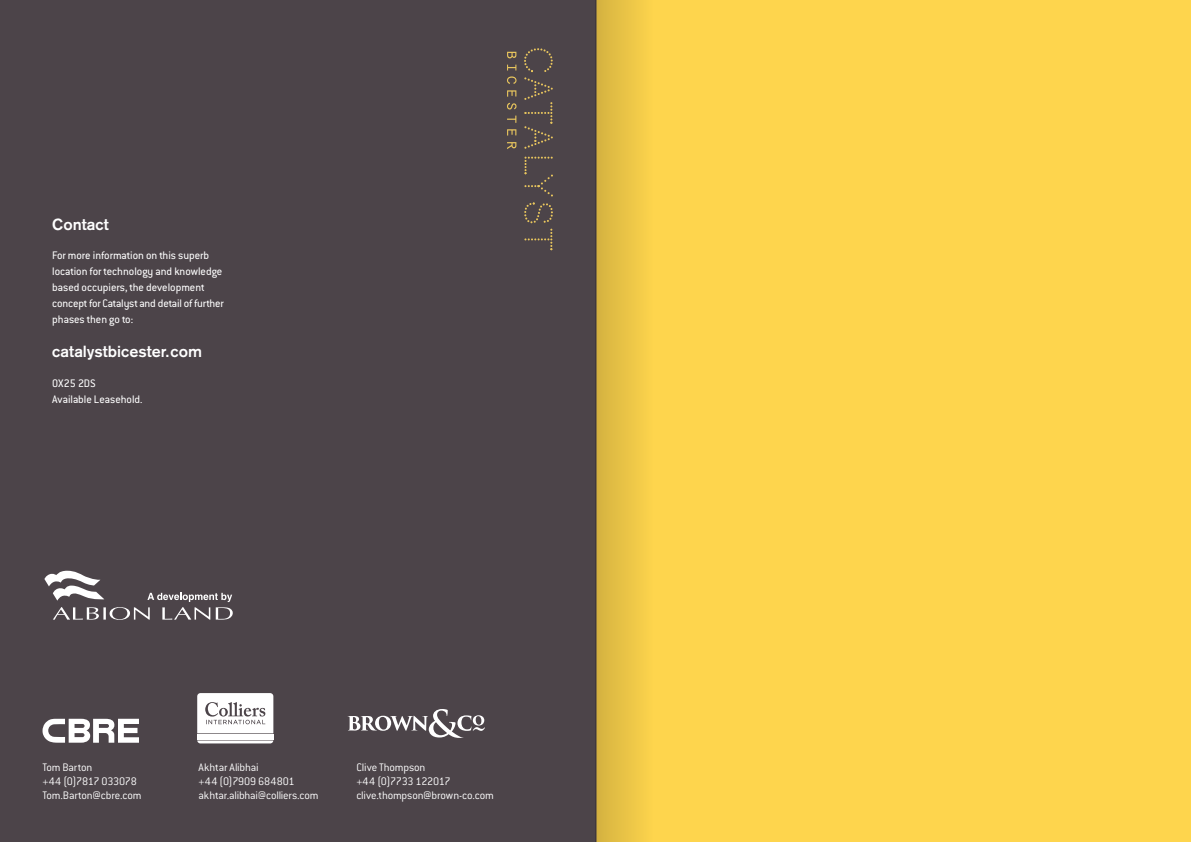
<style>
.page{position:relative;width:1191px;height:842px;background:#fff}
.page>*{position:absolute;margin:0;border:0;box-sizing:border-box;transform-origin:0 0}
.t1{font:500 16px "Akzidenz Grotesk BE";color:#fff}
.t2{font:12px/16px "Conduit ITC Std";color:#fff}
.t3{font:300 12px/14.4px "Conduit ITC Std";letter-spacing:-.015em;color:#fff}
</style>
<div class="page">
<div style="left:0;top:0;width:604px;height:842px;background:#4c4449"></div>
<svg style="left:44px;top:571px;width:189px;height:49px"></svg>
<svg style="left:43px;top:719px;width:96px;height:24px"></svg>
<hr style="left:197px;top:737px;width:76px;height:3px;background:#fff">
<hr style="left:197px;top:734px;width:76px;height:2px;background:#fff">
<svg style="left:197px;top:740px;width:76px;height:3px"></svg>
<svg style="left:197px;top:693px;width:76px;height:40px"></svg>
<svg style="left:348px;top:709px;width:137px;height:29px"></svg>
<svg style="left:507px;top:52px;width:9px;height:6px"></svg>
<svg style="left:507px;top:65px;width:9px;height:19px"></svg>
<svg style="left:507px;top:90px;width:9px;height:7px"></svg>
<svg style="left:507px;top:103px;width:9px;height:6px"></svg>
<svg style="left:507px;top:116px;width:9px;height:7px"></svg>
<svg style="left:507px;top:129px;width:9px;height:7px"></svg>
<svg style="left:507px;top:142px;width:9px;height:7px"></svg>
<svg style="left:524px;top:229px;width:28px;height:21px"></svg>
<svg style="left:524px;top:157px;width:29px;height:39px"></svg>
<svg style="left:524px;top:202px;width:29px;height:21px"></svg>
<svg style="left:524px;top:48px;width:29px;height:101px"></svg>
<div style="left:652px;top:0;width:539px;height:842px;background:#fed54d"></div>
<div style="left:595px;top:0;width:57px;height:842px;background:linear-gradient(to right,#d3b140,#fcd34c)"></div>
<h1 class="t1" style="left:52px;top:215px;width:58px">Contact</h1>
<p class="t2" style="left:52px;top:247px;width:173px">For more information on this superb location for technology and knowledge based occupiers, the development concept for Catalyst and detail of further phases then go to:</p>
<h1 class="t1" style="left:52px;top:342px;width:151px">catalystbicester.com</h1>
<p class="t2" style="left:52px;top:375px;width:92px">OX25 2DS<br>Available Leasehold.</p>
<p class="t3" style="left:43px;top:759px;width:100px">Tom Barton<br>+44 (0)7817 033078<br>Tom.Barton@cbre.com</p>
<p class="t3" style="left:199px;top:759px;width:122px">Akhtar Alibhai<br>+44 (0)7909 684801 akhtar.alibhai@colliers.com</p>
<p class="t3" style="left:356px;top:759px;width:139px">Clive Thompson<br>+44 (0)7733 122017 clive.thompson@brown-co.com</p>
</div>
